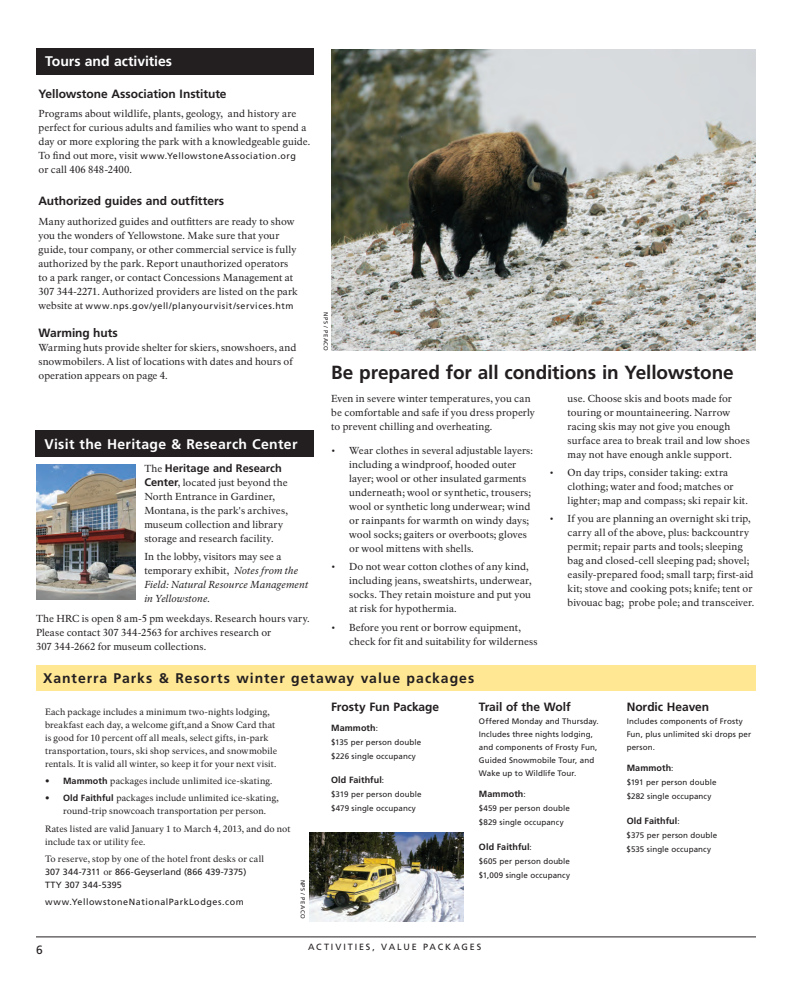
<style>
.page{position:relative;width:792px;height:1008px;background:#fff}
.page>*{position:absolute;margin:0;border:0;box-sizing:border-box;transform-origin:0 0}
.t1{font:700 19px "Frutiger LT Std";letter-spacing:-.005em;color:#231f20}
.t2{font:700 14px "Frutiger LT Std";letter-spacing:.07em;color:#231f20}
.t3{font:700 14px "Frutiger LT Std";letter-spacing:.025em;color:#fff}
.t4{font:700 14px "Frutiger LT Std";letter-spacing:-.005em;color:#fff}
.t5{font:700 12px "Frutiger LT Std";letter-spacing:-.005em;color:#231f20}
.t6{font:12px "Frutiger LT Std";color:#231f20}
.t7{font:700 11px "Frutiger LT Std";color:#231f20}
.t8{font:10px/14px "NPS Rawlinson OT";letter-spacing:.01em;color:#231f20}
.t9{font:italic 10px/14px "NPS Rawlinson OT";letter-spacing:.015em;color:#231f20}
.t10{font:9px/13px "NPS Rawlinson OT";letter-spacing:.015em;color:#231f20}
.t11{font:9px "Frutiger LT Std";letter-spacing:.055em;color:#231f20}
.t12{font:700 9px "Frutiger LT Std";letter-spacing:.01em;color:#231f20}
.t13{font:9px/13px "Frutiger LT Std";letter-spacing:.01em;color:#231f20}
.t14{font:9px "Frutiger LT Std";letter-spacing:.21em;color:#231f20}
.t15{font:8px/14px "Frutiger LT Std";letter-spacing:.015em;color:#231f20}
.t16{font:6px "Frutiger LT Std";letter-spacing:.075em;color:#231f20}
.s1{font-family:"NPS Rawlinson OT";font-size:10px}
.s2{font-family:"NPS Rawlinson OT";font-weight:400;font-size:10px}
.s3{font-family:"Frutiger LT Std";font-weight:700;font-size:11px}
.s4{font-style:normal}
.s5{font-family:"Frutiger LT Std";font-weight:700}
.s6{font-family:"NPS Rawlinson OT"}
.s7{font-weight:400;font-size:8px}
</style>
<div class="page">
<hr style="left:36px;top:936px;width:720px;height:1px;background:#231f20">
<div style="left:36px;top:48px;width:277px;height:28px;background:#231f20"></div>
<div style="left:36px;top:665px;width:720px;height:26px;background:#ffe794"></div>
<img style="left:309px;top:832px;width:155px;height:89px">
<img style="left:36px;top:464px;width:99px;height:135px">
<div style="left:36px;top:430px;width:278px;height:27px;background:#231f20"></div>
<img style="left:331px;top:49px;width:425px;height:302px">
<h2 class="t4" style="left:45px;top:53px;width:128px">Tours and activities</h2>
<p class="t5" style="left:39px;top:86px;width:190px">Yellowstone Association Institute</p>
<p class="t8" style="left:39px;top:107px;width:273px">Programs about wildlife, plants, geology, and history are perfect for curious adults and families who want to spend a day or more exploring the park with a knowledgeable guide.</p>
<p class="t11" style="left:39px;top:151px;width:259px"><span class="s1">To find out more, visit</span> www.YellowstoneAssociation.org</p>
<p class="t8" style="left:39px;top:163px;width:95px">or call 406 848-2400.</p>
<p class="t5" style="left:39px;top:194px;width:187px">Authorized guides and outfitters</p>
<p class="t8" style="left:39px;top:214px;width:261px">Many authorized guides and outfitters are ready to show you the wonders of Yellowstone. Make sure that your guide, tour company, or other commercial service is fully authorized by the park. Report unauthorized operators to a park ranger, or contact Concessions Management at 307 344-2271. Authorized providers are listed on the park</p>
<p class="t11" style="left:39px;top:300px;width:257px"><span class="s1">website at</span> www.nps.gov/yell/planyourvisit/services.htm</p>
<p class="t5" style="left:39px;top:325px;width:81px">Warming huts</p>
<p class="t8" style="left:39px;top:340px;width:259px">Warming huts provide shelter for skiers, snowshoers, and snowmobilers. A list of locations with dates and hours of operation appears on page 4.</p>
<h2 class="t3" style="left:44px;top:436px;width:255px">Visit the Heritage &amp; Research Center</h2>
<p class="t7" style="left:144px;top:462px;width:139px"><span class="s2">The</span> Heritage and Research</p>
<p class="t8" style="left:144px;top:476px;width:145px"><span class="s3">Center</span>, located just beyond the<br>North Entrance in Gardiner,<br>Montana, is the park's archives, museum collection and library storage and research facility.</p>
<p class="t9" style="left:144px;top:550px;width:165px"><span class="s4">In the lobby, visitors may see a temporary exhibit,</span> Notes from the<br>Field: Natural Resource Management in Yellowstone.</p>
<p class="t8" style="left:36px;top:612px;width:275px">The HRC is open 8 am-5 pm weekdays. Research hours vary.<br>Please contact 307 344-2563 for archives research or<br>307 344-2662 for museum collections.</p>
<p class="t16" style="left:329px;top:312px;width:40px;rotate:90deg">NPS / PEACO</p>
<h1 class="t1" style="left:331px;top:361px;width:404px">Be prepared for all conditions in Yellowstone</h1>
<p class="t8" style="left:331px;top:391px;width:205px">Even in severe winter temperatures, you can be comfortable and safe if you dress properly to prevent chilling and overheating.</p>
<p class="t8" style="left:349px;top:444px;width:185px;text-indent:-18px">• Wear clothes in several adjustable layers: including a windproof, hooded outer layer; wool or other insulated garments underneath; wool or synthetic, trousers; wool or synthetic long underwear; wind or rainpants for warmth on windy days; wool socks; gaiters or overboots; gloves or wool mittens with shells.</p>
<p class="t8" style="left:349px;top:560px;width:184px;text-indent:-18px">• Do not wear cotton clothes of any kind, including jeans, sweatshirts, underwear, socks. They retain moisture and put you at risk for hypothermia.</p>
<p class="t8" style="left:349px;top:620px;width:190px;text-indent:-18px">• Before you rent or borrow equipment, check for fit and suitability for wilderness</p>
<p class="t8" style="left:568px;top:391px;width:184px">use. Choose skis and boots made for touring or mountaineering. Narrow racing skis may not give you enough surface area to break trail and low shoes may not have enough ankle support.</p>
<p class="t8" style="left:568px;top:466px;width:182px;text-indent:-18px">• On day trips, consider taking: extra clothing; water and food; matches or lighter; map and compass; ski repair kit.</p>
<p class="t8" style="left:568px;top:512px;width:188px;text-indent:-18px">• If you are planning an overnight ski trip, carry all of the above, plus: backcountry permit; repair parts and tools; sleeping bag and closed-cell sleeping pad; shovel; easily-prepared food; small tarp; first-aid kit; stove and cooking pots; knife; tent or bivouac bag; probe pole; and transceiver.</p>
<h2 class="t2" style="left:43px;top:670px;width:433px">Xanterra Parks &amp; Resorts winter getaway value packages</h2>
<p class="t10" style="left:45px;top:705px;width:234px">Each package includes a minimum two-nights lodging, breakfast each day, a welcome gift,and a Snow Card that is good for 10 percent off all meals, select gifts, in-park transportation, tours, ski shop services, and snowmobile rentals. It is valid all winter, so keep it for your next visit.</p>
<p class="t10" style="left:45px;top:775px;width:229px"><span class="s5">• Mammoth</span> packages include unlimited ice-skating.</p>
<p class="t10" style="left:63px;top:792px;width:217px;text-indent:-18px"><span class="s5">• Old Faithful</span> packages include unlimited ice-skating, round-trip snowcoach transportation per person.</p>
<p class="t10" style="left:45px;top:822px;width:247px">Rates listed are valid January 1 to March 4, 2013, and do not include tax or utility fee.</p>
<p class="t10" style="left:45px;top:853px;width:221px">To reserve, stop by one of the hotel front desks or call</p>
<p class="t13" style="left:45px;top:866px;width:203px">307 344-7311 <span class="s6">or</span> 866-Geyserland (866 439-7375)<br>TTY 307 344-5395</p>
<p class="t11" style="left:45px;top:897px;width:200px">www.YellowstoneNationalParkLodges.com</p>
<p class="t5" style="left:479px;top:700px;width:93px">Trail of the Wolf</p>
<p class="t15" style="left:479px;top:715px;width:121px;line-height:13px">Offered Monday and Thursday.<br>Includes three nights lodging, and components of Frosty Fun,<br>Guided Snowmobile Tour, and<br>Wake up to Wildlife Tour.</p>
<p class="t12" style="left:479px;top:789px;width:48px">Mammoth<span class="s7">:</span></p>
<p class="t15" style="left:479px;top:802px;width:93px">$459 per person double $829 single occupancy</p>
<p class="t12" style="left:479px;top:841px;width:54px">Old Faithful<span class="s7">:</span></p>
<p class="t15" style="left:479px;top:854px;width:93px">$605 per person double $1,009 single occupancy</p>
<p class="t5" style="left:331px;top:700px;width:110px">Frosty Fun Package</p>
<p class="t12" style="left:331px;top:723px;width:48px">Mammoth<span class="s7">:</span></p>
<p class="t15" style="left:331px;top:735px;width:92px">$135 per person double $226 single occupancy</p>
<p class="t12" style="left:331px;top:775px;width:54px">Old Faithful<span class="s7">:</span></p>
<p class="t15" style="left:331px;top:788px;width:92px">$319 per person double $479 single occupancy</p>
<p class="t16" style="left:306px;top:880px;width:40px;rotate:90deg">NPS / PEACO</p>
<p class="t6" style="left:36px;top:943px;width:8px">6</p>
<p class="t14" style="left:308px;top:942px;width:175px">ACTIVITIES, VALUE PACK AGES</p>
<p class="t5" style="left:627px;top:700px;width:84px">Nordic Heaven</p>
<p class="t15" style="left:627px;top:715px;width:126px;line-height:13px">Includes components of Frosty<br>Fun, plus unlimited ski drops per person.</p>
<p class="t12" style="left:627px;top:763px;width:48px">Mammoth<span class="s7">:</span></p>
<p class="t15" style="left:627px;top:776px;width:92px">$191 per person double $282 single occupancy</p>
<p class="t12" style="left:627px;top:815px;width:54px">Old Faithful<span class="s7">:</span></p>
<p class="t15" style="left:627px;top:828px;width:92px">$375 per person double $535 single occupancy</p>
</div>
